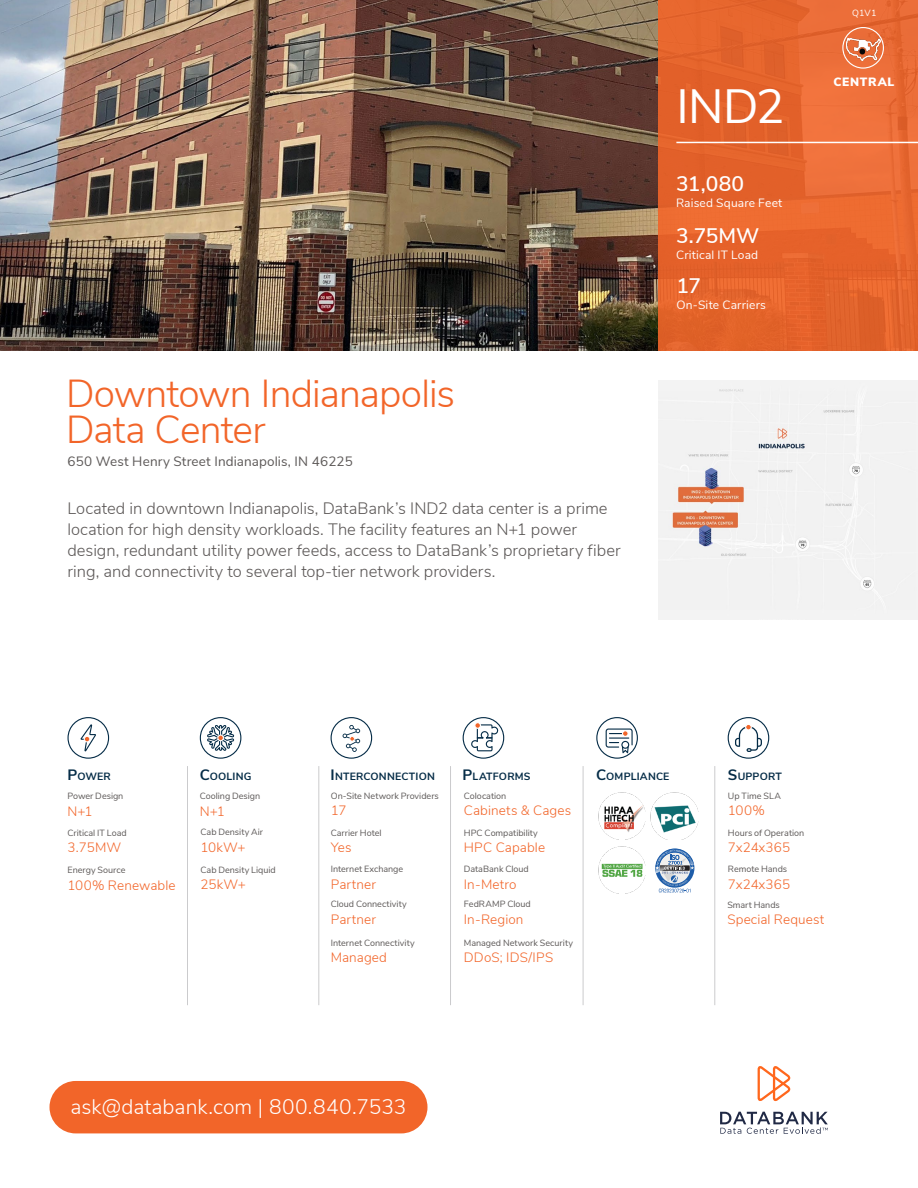
<style>
.page{position:relative;width:918px;height:1188px;background:#fff}
.page>*{position:absolute;margin:0;border:0;box-sizing:border-box;transform-origin:0 0}
.t1{font:48px "Nunito Sans";color:#fff}
.t2{font:300 39px/36px "Nunito Sans";letter-spacing:-.025em;color:#f26529}
.t3{font:300 21px "Nunito Sans";color:#fff}
.t4{font:600 21px "Nunito Sans";color:#fff}
.t5{font:300 16.5px/21px "Nunito Sans";color:#5c5857}
.t6{font:300 13.5px "Nunito Sans";letter-spacing:.01em;color:#f26529}
.t7{font:13.5px "Nunito Sans";letter-spacing:.01em;color:#5c5857}
.t8{font:12px "Nunito Sans";letter-spacing:.015em;color:#fff}
.t9{font:900 12px "Nunito Sans";letter-spacing:.055em;color:#fff}
.t10{font:700 10.5px "Nunito Sans";letter-spacing:.02em;color:#052c47}
.t11{font:9px "Nunito Sans";color:#5c5857}
.t12{font:9px "Nunito Sans";color:#fff}
.s1{font-size:15px}
</style>
<div class="page">
<svg style="left:655px;top:848px;width:39px;height:45px"></svg>
<img style="left:0;top:0;width:658px;height:351px">
<div style="left:658px;top:0;width:260px;height:351px;background:linear-gradient(to right,#e36129,#ea6c35)"></div>
<div style="left:596px;top:717px;width:42px;height:42px;border:1px solid #052c47;border-radius:50%"></div>
<div style="left:728px;top:717px;width:41px;height:42px;border:1px solid #052c47;border-radius:50%"></div>
<hr style="left:676px;top:142px;width:242px;height:1px;background:#fff">
<svg style="left:758px;top:1066px;width:32px;height:35px"></svg>
<svg style="left:720px;top:1112px;width:108px;height:22px"></svg>
<img style="left:598px;top:846px;width:47px;height:47px">
<img style="left:651px;top:793px;width:47px;height:47px">
<img style="left:598px;top:793px;width:47px;height:47px">
<hr style="left:583px;top:766px;width:1px;height:239px;background:#cbcbcd">
<hr style="left:714px;top:766px;width:1px;height:239px;background:#cbcbcd">
<svg style="left:606px;top:729px;width:27px;height:24px"></svg>
<svg style="left:735px;top:725px;width:27px;height:27px"></svg>
<div style="left:463px;top:717px;width:41px;height:42px;border:1px solid #052c47;border-radius:50%"></div>
<svg style="left:471px;top:722px;width:27px;height:29px"></svg>
<div style="left:68px;top:717px;width:41px;height:42px;border:1px solid #052c47;border-radius:50%"></div>
<svg style="left:81px;top:724px;width:15px;height:27px"></svg>
<div style="left:200px;top:717px;width:41px;height:42px;border:1px solid #052c47;border-radius:50%"></div>
<svg style="left:207px;top:725px;width:27px;height:26px"></svg>
<div style="left:331px;top:717px;width:41px;height:42px;border:1px solid #052c47;border-radius:50%"></div>
<svg style="left:343px;top:725px;width:17px;height:27px"></svg>
<div style="left:658px;top:381px;width:260px;height:239px;background:#f2f2f2"></div>
<div style="left:50px;top:1081px;width:377px;height:52px;background:#f26529;border-radius:26px"></div>
<div style="left:842px;top:27px;width:42px;height:42px;border:1px solid #fff;border-radius:50%"></div>
<hr style="left:187px;top:766px;width:1px;height:239px;background:#cbcbcd">
<hr style="left:318px;top:766px;width:1px;height:239px;background:#cbcbcd">
<hr style="left:450px;top:766px;width:1px;height:239px;background:#cbcbcd">
<img style="left:846px;top:39px;width:34px;height:21px">
<h2 class="t2" style="left:66px;top:373px;width:391px">Downtown Indianapolis<br>Data Center</h2>
<h3 class="t7" style="left:68px;top:452px;width:287px">650 West Henry Street Indianapolis, IN 46225</h3>
<p class="t5" style="left:68px;top:497px;width:555px">Located in downtown Indianapolis, DataBank’s IND2 data center is a prime location for high density workloads. The facility features an N+1 power design, redundant utility power feeds, access to DataBank’s proprietary fiber ring, and connectivity to several top-tier network providers.</p>
<h1 class="t1" style="left:676px;top:71px;width:110px">IND2</h1>
<h3 class="t4" style="left:676px;top:169px;width:70px">31,080</h3>
<h3 class="t8" style="left:676px;top:194px;width:108px">Raised Square Feet</h3>
<h3 class="t4" style="left:676px;top:220px;width:85px">3.75MW</h3>
<h3 class="t8" style="left:676px;top:246px;width:84px">Critical IT Load</h3>
<h3 class="t4" style="left:676px;top:270px;width:26px">17</h3>
<h3 class="t8" style="left:676px;top:296px;width:91px">On-Site Carriers</h3>
<p class="t12" style="left:852px;top:6px;width:26px">Q1V1</p>
<h3 class="t9" style="left:834px;top:73px;width:62px">CENTRAL</h3>
<p class="t10" style="left:68px;top:768px;width:45px"><span class="s1">P</span>OWER</p>
<p class="t10" style="left:200px;top:768px;width:53px"><span class="s1">C</span>OOLING</p>
<p class="t10" style="left:331px;top:768px;width:106px"><span class="s1">I</span> NTERCONNECTION</p>
<p class="t10" style="left:463px;top:768px;width:70px"><span class="s1">P</span>LATFORMS</p>
<p class="t10" style="left:596px;top:768px;width:75px"><span class="s1">C</span>OMPLIANCE</p>
<p class="t10" style="left:728px;top:768px;width:56px"><span class="s1">S</span>UPPORT</p>
<p class="t11" style="left:68px;top:789px;width:57px">Power Design</p>
<h3 class="t6" style="left:68px;top:801px;width:27px">N+1</h3>
<p class="t11" style="left:68px;top:826px;width:61px">Critical IT Load</p>
<h3 class="t6" style="left:68px;top:838px;width:55px">3.75MW</h3>
<p class="t11" style="left:68px;top:863px;width:59px">Energy Source</p>
<h3 class="t6" style="left:68px;top:875px;width:110px">100% Renewable</h3>
<p class="t11" style="left:200px;top:789px;width:62px">Cooling Design</p>
<h3 class="t6" style="left:200px;top:801px;width:27px">N+1</h3>
<p class="t11" style="left:201px;top:826px;width:64px">Cab Density Air</p>
<h3 class="t6" style="left:201px;top:837px;width:47px">10kW+</h3>
<p class="t11" style="left:201px;top:863px;width:77px">Cab Density Liquid</p>
<h3 class="t6" style="left:201px;top:875px;width:47px">25kW+</h3>
<p class="t11" style="left:331px;top:789px;width:110px">On-Site Network Providers</p>
<h3 class="t6" style="left:331px;top:801px;width:17px">17</h3>
<p class="t11" style="left:331px;top:826px;width:52px">Carrier Hotel</p>
<h3 class="t6" style="left:331px;top:838px;width:22px">Yes</h3>
<p class="t11" style="left:331px;top:862px;width:74px">Internet Exchange</p>
<h3 class="t6" style="left:331px;top:874px;width:47px">Partner</h3>
<p class="t11" style="left:331px;top:898px;width:77px">Cloud Connectivity</p>
<h3 class="t6" style="left:331px;top:909px;width:47px">Partner</h3>
<p class="t11" style="left:331px;top:936px;width:85px">Internet Connectivity</p>
<h3 class="t6" style="left:331px;top:948px;width:58px">Managed</h3>
<p class="t11" style="left:464px;top:789px;width:44px">Colocation</p>
<h3 class="t6" style="left:464px;top:801px;width:109px">Cabinets &amp; Cages</h3>
<p class="t11" style="left:464px;top:826px;width:76px">HPC Compatibility</p>
<h3 class="t6" style="left:464px;top:838px;width:83px">HPC Capable</h3>
<p class="t11" style="left:464px;top:862px;width:66px">DataBank Cloud</p>
<h3 class="t6" style="left:464px;top:874px;width:54px">In-Metro</h3>
<p class="t11" style="left:464px;top:898px;width:68px">FedRAMP Cloud</p>
<h3 class="t6" style="left:464px;top:909px;width:61px">In-Region</h3>
<p class="t11" style="left:464px;top:936px;width:111px">Managed Network Security</p>
<h3 class="t6" style="left:464px;top:948px;width:91px">DDoS; IDS/IPS</h3>
<h3 class="t3" style="left:71px;top:1091px;width:337px">ask@databank.com | 800.840.7533</h3>
<p class="t11" style="left:728px;top:789px;width:54px">Up Time SLA</p>
<h3 class="t6" style="left:728px;top:801px;width:39px">100%</h3>
<p class="t11" style="left:728px;top:826px;width:78px">Hours of Operation</p>
<h3 class="t6" style="left:728px;top:838px;width:64px">7x24x365</h3>
<p class="t11" style="left:728px;top:862px;width:61px">Remote Hands</p>
<h3 class="t6" style="left:728px;top:874px;width:64px">7x24x365</h3>
<p class="t11" style="left:727px;top:898px;width:54px">Smart Hands</p>
<h3 class="t6" style="left:727px;top:910px;width:98px">Special Request</h3>
</div>
